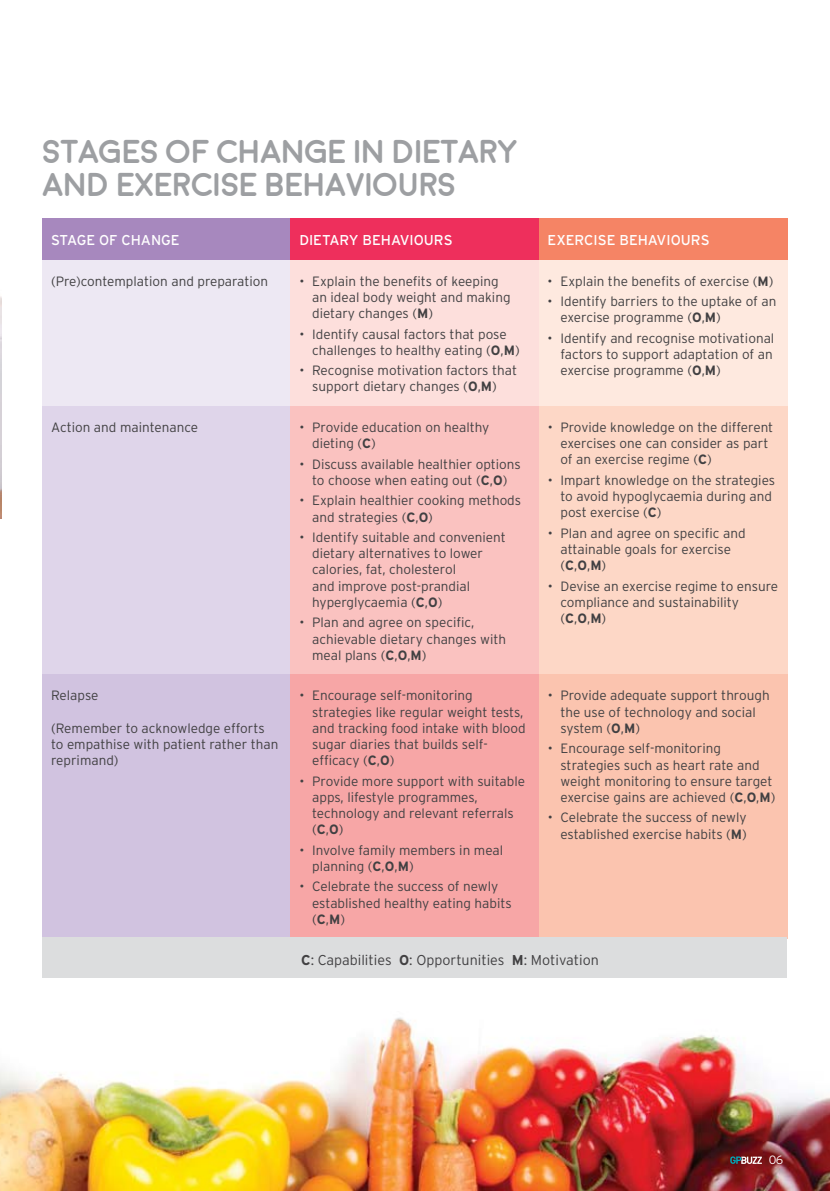
<style>
.page{position:relative;width:830px;height:1191px;background:#fff}
.page>*{position:absolute;margin:0;border:0;box-sizing:border-box;transform-origin:0 0}
.t1{font:700 33px/33px "Moon";letter-spacing:-.025em;color:#9d9fa2}
.t2{font:14.25px "Interstate";color:#fff}
.t3{font:300 14.25px "Interstate";color:#414042}
.t4{font:300 13.5px/16.2px "Interstate";color:#414042}
.t5{font:300 12px "Interstate";color:#fff}
.s1{font-weight:700}
</style>
<div class="page">
<img style="left:0;top:296px;width:1px;height:222px">
<img style="left:0;top:749px;width:829px;height:442px">
<div style="left:43px;top:218px;width:248px;height:42px;background:#a788be"></div>
<div style="left:291px;top:218px;width:248px;height:42px;background:#ee2f5c"></div>
<div style="left:539px;top:218px;width:248px;height:42px;background:#f58465"></div>
<div style="left:43px;top:260px;width:248px;height:146px;background:#ede8f3"></div>
<div style="left:291px;top:260px;width:248px;height:146px;background:#fddfdc"></div>
<div style="left:539px;top:260px;width:248px;height:146px;background:#fee9df"></div>
<div style="left:43px;top:406px;width:248px;height:268px;background:#dfd5ea"></div>
<div style="left:291px;top:406px;width:248px;height:268px;background:#fac2c0"></div>
<div style="left:539px;top:406px;width:248px;height:268px;background:#fdd7c6"></div>
<div style="left:43px;top:674px;width:248px;height:264px;background:#d1c3e0"></div>
<div style="left:291px;top:674px;width:248px;height:264px;background:#f7a6a6"></div>
<div style="left:539px;top:674px;width:248px;height:264px;background:#fbc4af"></div>
<div style="left:43px;top:937px;width:744px;height:41px;background:#dcddde"></div>
<svg style="left:730px;top:1156px;width:31px;height:8px"></svg>
<h1 class="t1" style="left:43px;top:136px;width:477px">STAGES OF CHANGE IN DIETARY<br>AND EXERCISE BEHAVIOURS</h1>
<p class="t2" style="left:51px;top:232px;width:130px">STAGE OF CHANGE</p>
<p class="t2" style="left:299px;top:232px;width:155px">DIETARY BEHAVIOURS</p>
<p class="t2" style="left:547px;top:232px;width:163px">EXERCISE BEHAVIOURS</p>
<p class="t4" style="left:51px;top:273px;width:218px">(Pre)contemplation and preparation</p>
<p class="t4" style="left:312px;top:273px;width:200px;text-indent:-13px">• Explain the benefits of keeping an ideal body weight and making dietary changes (<span class="s1">M</span>)</p>
<p class="t4" style="left:312px;top:325px;width:209px;text-indent:-13px">• Identify causal factors that pose challenges to healthy eating (<span class="s1">O</span>,<span class="s1">M</span>)</p>
<p class="t4" style="left:299px;top:362px;width:219px;text-align:center">• Recognise motivation factors that support dietary changes (<span class="s1">O</span>,<span class="s1">M</span>)</p>
<p class="t4" style="left:547px;top:273px;width:227px">• Explain the benefits of exercise (<span class="s1">M</span>)</p>
<p class="t4" style="left:560px;top:293px;width:217px;text-indent:-13px">• Identify barriers to the uptake of an exercise programme (<span class="s1">O</span>,<span class="s1">M</span>)</p>
<p class="t4" style="left:560px;top:330px;width:215px;text-indent:-13px">• Identify and recognise motivational factors to support adaptation of an exercise programme (<span class="s1">O</span>,<span class="s1">M</span>)</p>
<p class="t4" style="left:51px;top:419px;width:148px">Action and maintenance</p>
<p class="t4" style="left:312px;top:419px;width:178px;text-indent:-13px">• Provide education on healthy dieting (<span class="s1">C</span>)</p>
<p class="t4" style="left:299px;top:456px;width:223px;text-align:center">• Discuss available healthier options to choose when eating out (<span class="s1">C</span>,<span class="s1">O</span>)</p>
<p class="t4" style="left:312px;top:492px;width:210px;text-indent:-13px">• Explain healthier cooking methods and strategies (<span class="s1">C</span>,<span class="s1">O</span>)</p>
<p class="t4" style="left:312px;top:529px;width:195px;text-indent:-13px">• Identify suitable and convenient dietary alternatives to lower calories, fat, cholesterol<br>and improve post-prandial hyperglycaemia (<span class="s1">C</span>,<span class="s1">O</span>)</p>
<p class="t4" style="left:312px;top:614px;width:195px;text-indent:-13px">• Plan and agree on specific, achievable dietary changes with meal plans (<span class="s1">C</span>,<span class="s1">O</span>,<span class="s1">M</span>)</p>
<p class="t4" style="left:51px;top:687px;width:49px">Relapse</p>
<p class="t4" style="left:51px;top:720px;width:229px">(Remember to acknowledge efforts to empathise with patient rather than reprimand)</p>
<p class="t4" style="left:312px;top:687px;width:215px;text-indent:-13px">• Encourage self-monitoring strategies like regular weight tests, and tracking food intake with blood sugar diaries that builds self&shy;efficacy (<span class="s1">C</span>,<span class="s1">O</span>)</p>
<p class="t4" style="left:312px;top:772px;width:214px;text-indent:-13px">• Provide more support with suitable apps, lifestyle programmes, technology and relevant referrals (<span class="s1">C</span>,<span class="s1">O</span>)</p>
<p class="t4" style="left:312px;top:842px;width:192px;text-indent:-13px">• Involve family members in meal planning (<span class="s1">C</span>,<span class="s1">O</span>,<span class="s1">M</span>)</p>
<p class="t4" style="left:312px;top:878px;width:201px;text-indent:-13px">• Celebrate the success of newly established healthy eating habits (<span class="s1">C</span>,<span class="s1">M</span>)</p>
<p class="t4" style="left:560px;top:419px;width:214px;text-indent:-13px">• Provide knowledge on the different exercises one can consider as part of an exercise regime (<span class="s1">C</span>)</p>
<p class="t4" style="left:560px;top:472px;width:216px;text-indent:-13px">• Impart knowledge on the strategies to avoid hypoglycaemia during and post exercise (<span class="s1">C</span>)</p>
<p class="t4" style="left:560px;top:525px;width:186px;text-indent:-13px">• Plan and agree on specific and attainable goals for exercise (<span class="s1">C</span>,<span class="s1">O</span>,<span class="s1">M</span>)</p>
<p class="t4" style="left:560px;top:577px;width:219px;text-indent:-13px">• Devise an exercise regime to ensure compliance and sustainability (<span class="s1">C</span>,<span class="s1">O</span>,<span class="s1">M</span>)</p>
<p class="t4" style="left:560px;top:687px;width:211px;text-indent:-13px">• Provide adequate support through the use of technology and social system (<span class="s1">O</span>,<span class="s1">M</span>)</p>
<p class="t4" style="left:560px;top:740px;width:216px;text-indent:-13px">• Encourage self-monitoring strategies such as heart rate and weight monitoring to ensure target exercise gains are achieved (<span class="s1">C</span>,<span class="s1">O</span>,<span class="s1">M</span>)</p>
<p class="t4" style="left:547px;top:809px;width:201px;text-align:right">• Celebrate the success of newly established exercise habits (<span class="s1">M</span>)</p>
<p class="t3" style="left:301px;top:951px;width:299px"><span class="s1">C</span>: Capabilities <span class="s1">O</span>: Opportunities <span class="s1">M</span>: Motivation</p>
<p class="t5" style="left:768px;top:1153px;width:16px">06</p>
</div>
